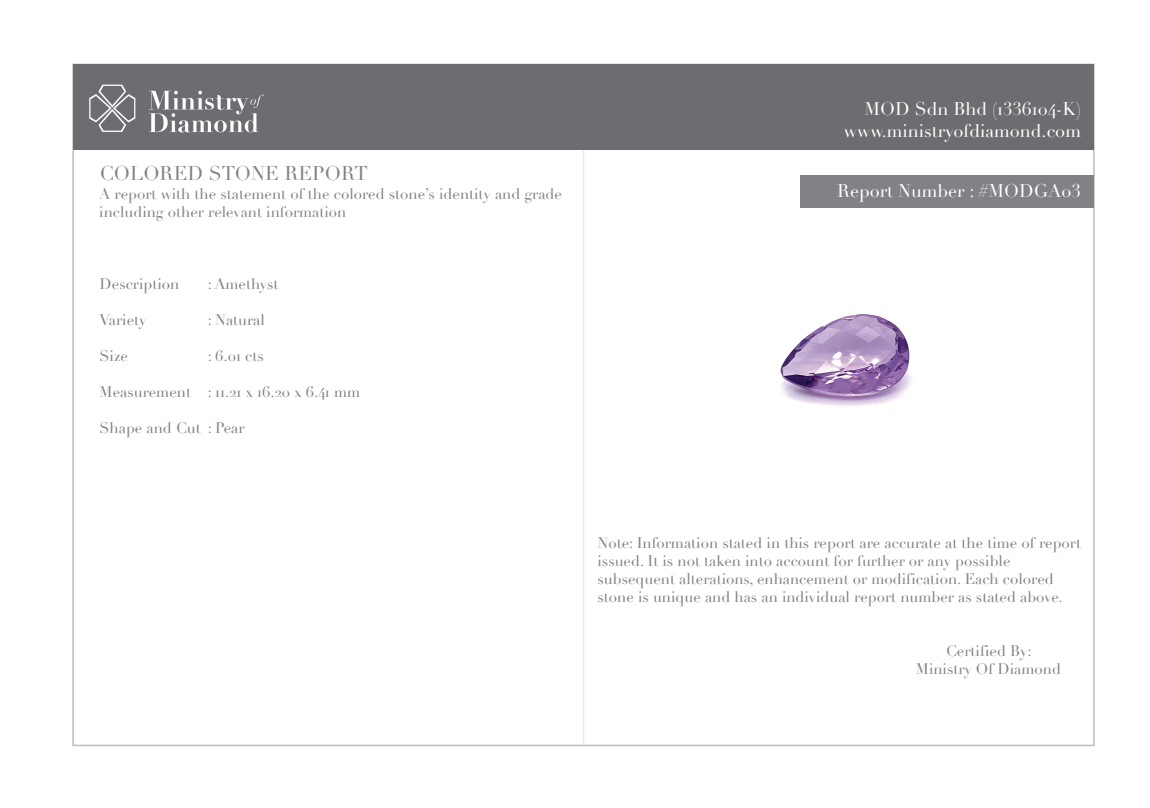
<style>
.page{position:relative;width:1150px;height:808px;background:#fff}
.page>*{position:absolute;margin:0;border:0;box-sizing:border-box;transform-origin:0 0}
.t1{font:19.5px "Didot";color:#808285}
.t2{font:18px/21.6px "Didot";color:#fff;text-align:right}
.t3{font:15px/18px "Didot";color:#808285}
</style>
<div class="page">
<hr style="left:583px;top:64px;width:1px;height:681px;background:#d1d2d4">
<div style="left:73px;top:64px;width:1021px;height:86px;background:#6c6d70"></div>
<img style="left:89px;top:84px;width:175px;height:49px">
<div style="left:800px;top:175px;width:294px;height:32px;background:#808285"></div>
<img style="left:780px;top:314px;width:132px;height:92px">
<h1 class="t1" style="left:100px;top:162px;width:270px">COLORED STONE REPORT</h1>
<p class="t3" style="left:99px;top:185px;width:464px">A report with the statement of the colored stone’s identity and grade including other relevant information</p>
<p class="t3" style="left:100px;top:275px;width:81px">Description</p>
<p class="t3" style="left:208px;top:275px;width:72px">: Amethyst</p>
<p class="t3" style="left:100px;top:311px;width:48px">Variety</p>
<p class="t3" style="left:208px;top:311px;width:59px">: Natural</p>
<p class="t3" style="left:100px;top:347px;width:30px">Size</p>
<p class="t3" style="left:208px;top:347px;width:58px">: 6.01 cts</p>
<p class="t3" style="left:100px;top:383px;width:262px">Measurement : 11.21 x 16.20 x 6.41 mm</p>
<p class="t3" style="left:100px;top:419px;width:146px">Shape and Cut : Pear</p>
<p class="t2" style="left:843px;top:98px;width:239px">MOD Sdn Bhd (1336104-K) www.ministryofdiamond.com</p>
<p class="t2" style="left:837px;top:180px;width:245px">Report Number : #MODGA03</p>
<p class="t3" style="left:597px;top:534px;width:485px">Note: Information stated in this report are accurate at the time of report issued. It is not taken into account for further or any possible subsequent alterations, enhancement or modification. Each colored stone is unique and has an individual report number as stated above.</p>
<p class="t3" style="left:916px;top:642px;width:146px;text-align:center">Certified By:<br>Ministry Of Diamond</p>
</div>
